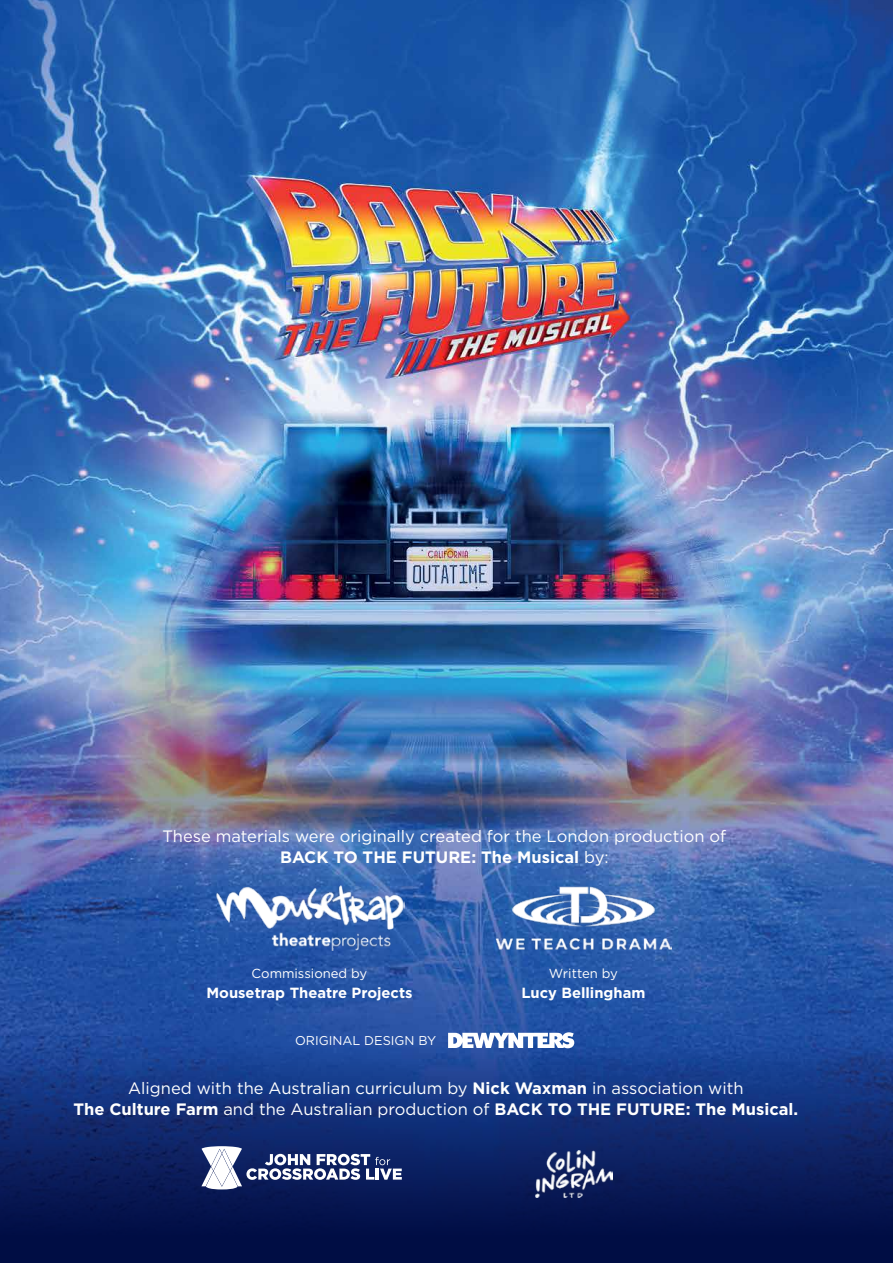
<style>
.page{position:relative;width:893px;height:1263px;background:#fff}
.page>*{position:absolute;margin:0;border:0;box-sizing:border-box;transform-origin:0 0}
.t1{font:16.5px/21px "Gotham";color:#fff;text-align:center}
.t2{font:700 14.7px "Gotham";color:#fff}
.t3{font:13.05px "Gotham";color:#fff}
.t4{font:12.75px "Gotham";color:#fff}
.s1{font-weight:700}
</style>
<div class="page">
<img style="left:0;top:0;width:893px;height:1046px">
<div style="left:0;top:1046px;width:893px;height:217px;background:linear-gradient(to bottom,#1d4598,#000537)"></div>
<svg style="left:448px;top:1032px;width:126px;height:16px"></svg>
<img style="left:216px;top:886px;width:189px;height:64px">
<img style="left:495px;top:886px;width:177px;height:64px">
<img style="left:536px;top:1150px;width:77px;height:48px">
<svg style="left:201px;top:1146px;width:201px;height:43px"></svg>
<p class="t1" style="left:162px;top:826px;width:565px">These materials were originally created for the London production of<br><span class="s1">BACK TO THE FUTURE: The Musical</span> by:</p>
<p class="t3" style="left:252px;top:965px;width:117px">Commissioned by</p>
<p class="t2" style="left:206px;top:983px;width:208px">Mousetrap Theatre Projects</p>
<p class="t4" style="left:295px;top:1033px;width:143px">ORIGINAL DESIGN BY</p>
<p class="t3" style="left:549px;top:965px;width:71px">Written by</p>
<p class="t2" style="left:521px;top:983px;width:125px">Lucy Bellingham</p>
<p class="t1" style="left:73px;top:1078px;width:726px">Aligned with the Australian curriculum by <span class="s1">Nick Waxman</span> in association with<br><span class="s1">The Culture Farm</span> and the Australian production of <span class="s1">BACK TO THE FUTURE: The Musical.</span></p>
</div>
